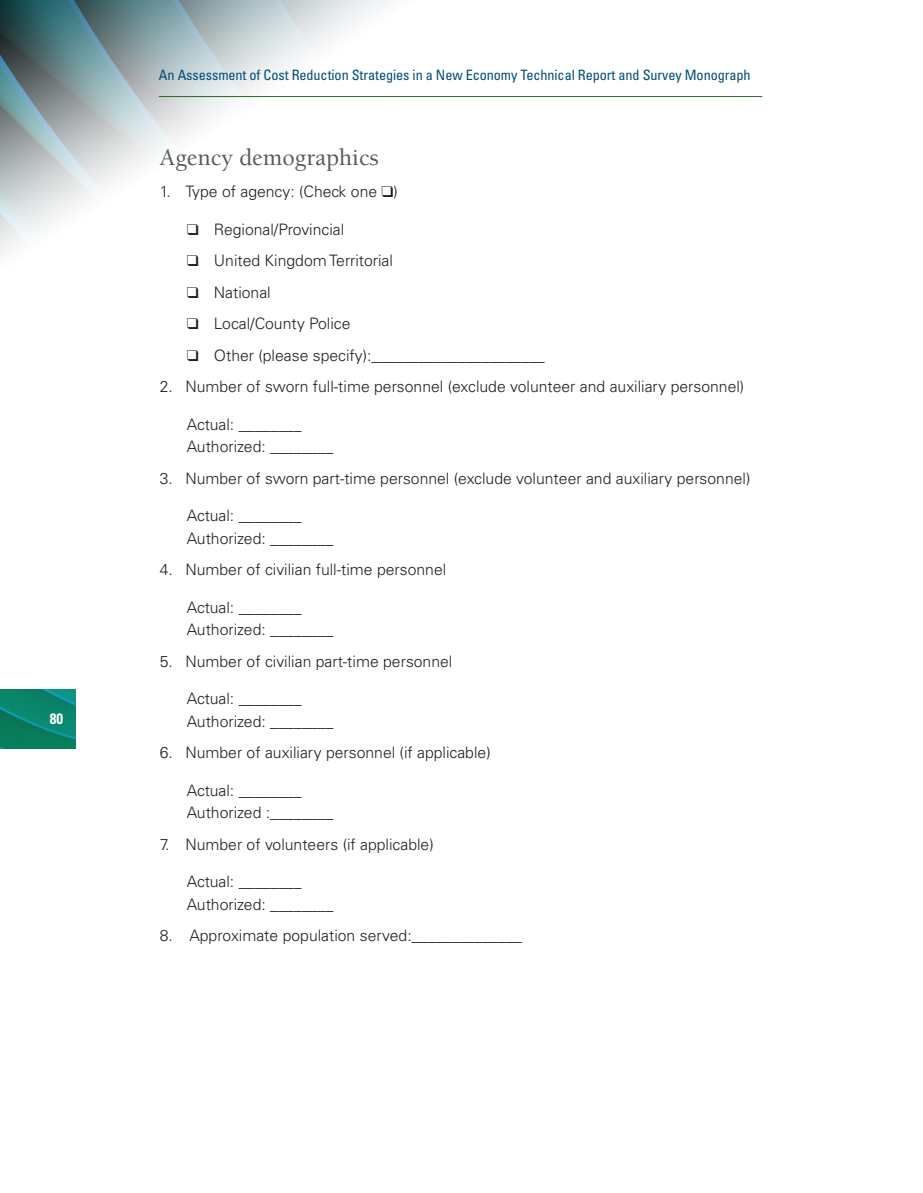
<style>
.page{position:relative;width:923px;height:1193px;background:#fff}
.page>*{position:absolute;margin:0;border:0;box-sizing:border-box;transform-origin:0 0}
.t1{font:500 24px "Berkeley Std";color:#57585a}
.t2{font:300 15.75px "Univers LT Std";color:#231f20}
.t3{font:700 condensed 15px "Univers LT Std";color:#fff}
.t4{font:condensed 14.25px "Univers LT Std";letter-spacing:-.005em;color:#014d7c}
</style>
<div class="page">
<img style="left:0;top:0;width:458px;height:255px">
<img style="left:0;top:689px;width:76px;height:59px">
<hr style="left:159px;top:96px;width:603px;height:1px;background:#316030">
<p class="t3" style="left:50px;top:710px;width:15px">80</p>
<p class="t4" style="left:159px;top:66px;width:593px">An Assessment of Cost Reduction Strategies in a New Economy Technical Report and Survey Monograph</p>
<h4 class="t1" style="left:160px;top:145px;width:221px">Agency demographics</h4>
<p class="t2" style="left:160px;top:182px;width:239px">1. Type of agency: (Check one ❑)</p>
<p class="t2" style="left:187px;top:219px;width:159px">❑ Regional/Provincial</p>
<p class="t2" style="left:187px;top:251px;width:208px">❑ United Kingdom Territorial</p>
<p class="t2" style="left:187px;top:282px;width:85px">❑ National</p>
<p class="t2" style="left:187px;top:314px;width:165px">❑ Local/County Police</p>
<p class="t2" style="left:187px;top:345px;width:359px">❑ Other (please specify):______________________</p>
<p class="t2" style="left:160px;top:377px;width:586px">2. Number of sworn full-time personnel (exclude volunteer and auxiliary personnel)</p>
<p class="t2" style="left:187px;top:414px;width:116px">Actual: ________</p>
<p class="t2" style="left:187px;top:437px;width:148px">Authorized: ________</p>
<p class="t2" style="left:160px;top:468px;width:592px">3. Number of sworn part-time personnel (exclude volunteer and auxiliary personnel)</p>
<p class="t2" style="left:187px;top:506px;width:116px">Actual: ________</p>
<p class="t2" style="left:187px;top:528px;width:148px">Authorized: ________</p>
<p class="t2" style="left:160px;top:560px;width:288px">4. Number of civilian full-time personnel</p>
<p class="t2" style="left:187px;top:597px;width:116px">Actual: ________</p>
<p class="t2" style="left:187px;top:620px;width:148px">Authorized: ________</p>
<p class="t2" style="left:160px;top:651px;width:294px">5. Number of civilian part-time personnel</p>
<p class="t2" style="left:187px;top:689px;width:116px">Actual: ________</p>
<p class="t2" style="left:187px;top:711px;width:148px">Authorized: ________</p>
<p class="t2" style="left:160px;top:743px;width:332px">6. Number of auxiliary personnel (if applicable)</p>
<p class="t2" style="left:187px;top:780px;width:116px">Actual: ________</p>
<p class="t2" style="left:187px;top:803px;width:148px">Authorized :________</p>
<p class="t2" style="left:160px;top:834px;width:275px">7. Number of volunteers (if applicable)</p>
<p class="t2" style="left:187px;top:872px;width:116px">Actual: ________</p>
<p class="t2" style="left:187px;top:894px;width:148px">Authorized: ________</p>
<p class="t2" style="left:160px;top:926px;width:364px">8. Approximate population served:______________</p>
</div>
